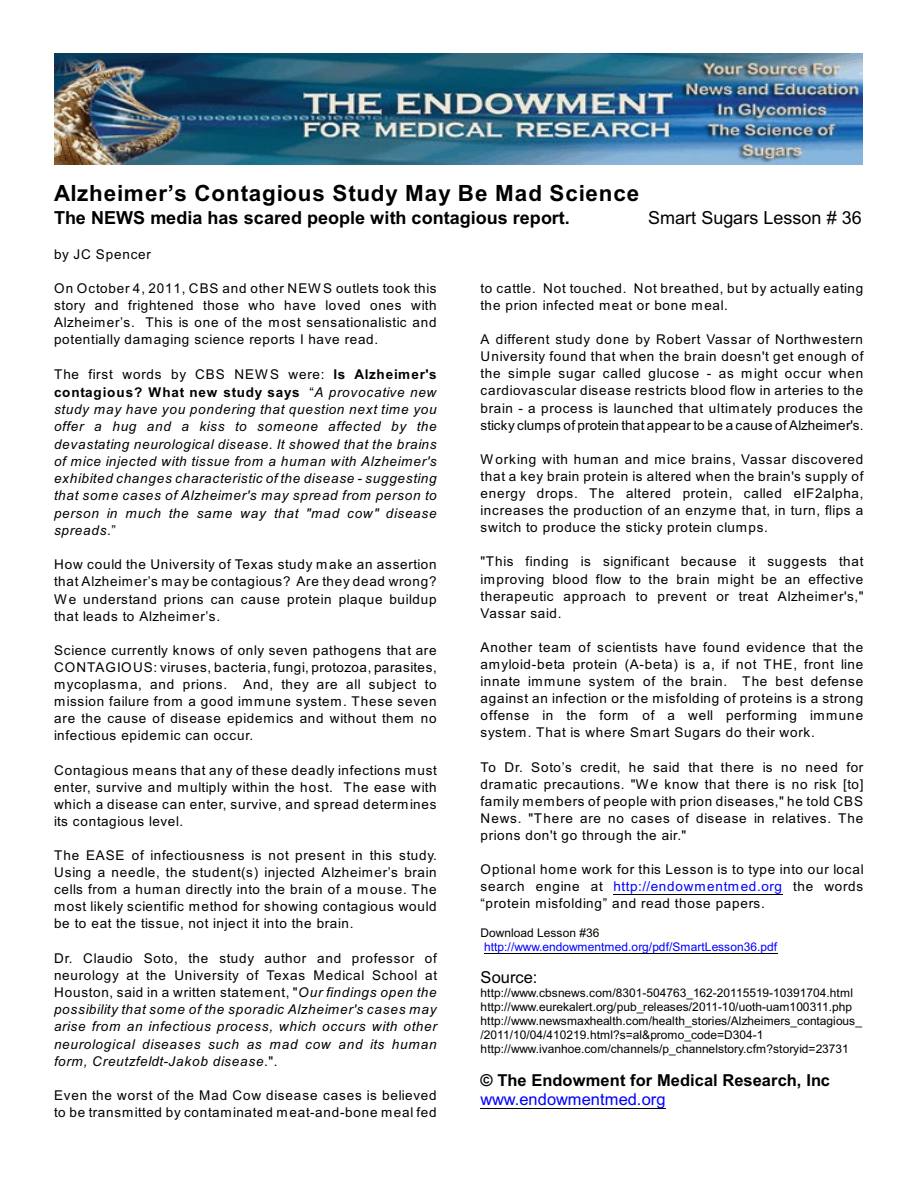
<style>
.page{position:relative;width:918px;height:1188px;background:#fff}
.page>*{position:absolute;margin:0;border:0;box-sizing:border-box;transform-origin:0 0}
.t1{font:700 22.35px "Arial";letter-spacing:.04em;color:#000}
.t2{font:700 18px "Arial";letter-spacing:.005em;color:#000}
.t3{font:18px "Arial";letter-spacing:.005em;color:#000}
.t4{font:700 16.5px "Arial";letter-spacing:.005em;color:#000}
.t5{font:16.5px "Arial";color:#00f}
.t6{font:16.5px "Arial";letter-spacing:.005em;color:#000}
.t7{font:13.5px/17.1px "Arial";letter-spacing:.055em;color:#000;text-align:justify}
.t8{font:italic 13.5px/17.4px "Arial";letter-spacing:.06em;color:#000;text-align:justify}
.t9{font:12px/13.8px "Arial";color:#000}
.t10{font:12px "Arial";letter-spacing:.01em;color:#00f}
.s1{font-style:normal}
.s2{font-weight:700;font-style:normal}
.s3{color:#00f}
</style>
<div class="page">
<hr style="left:613px;top:894px;width:170px;height:1px;background:#000">
<hr style="left:484px;top:953px;width:293px;height:1px;background:#000">
<hr style="left:481px;top:1108px;width:185px;height:1px;background:#000">
<img style="left:55px;top:54px;width:807px;height:111px">
<h1 class="t1" style="left:54px;top:185px;width:587px">Alzheimer’s Contagious Study May Be Mad Science</h1>
<h2 class="t2" style="left:54px;top:211px;width:517px">The NEWS media has scared people with contagious report.</h2>
<h2 class="t3" style="left:648px;top:211px;width:215px">Smart Sugars Lesson # 36</h2>
<p class="t7" style="left:54px;top:247px;width:99px">by JC Spencer</p>
<p class="t7" style="left:54px;top:281px;width:384px">On October 4, 2011, CBS and other NEWS outlets took this story and frightened those who have loved ones with Alzheimer’s. This is one of the most sensationalistic and potentially damaging science reports I have read.</p>
<p class="t8" style="left:54px;top:367px;width:384px"><span class="s1">The first words by CBS NEWS were:</span> <span class="s2">Is Alzheimer's contagious? What new study says</span> <span class="s1">“</span>A provocative new study may have you pondering that question next time you offer a hug and a kiss to someone affected by the devastating neurological disease. It showed that the brains of mice injected with tissue from a human with Alzheimer's exhibited changes characteristic of the disease - suggesting that some cases of Alzheimer's may spread from person to person in much the same way that "mad cow" disease spreads<span class="s1">.”</span></p>
<p class="t7" style="left:54px;top:557px;width:384px">How could the University of Texas study make an assertion that Alzheimer’s may be contagious? Are they dead wrong?<br>We understand prions can cause protein plaque buildup that leads to Alzheimer’s.</p>
<p class="t7" style="left:54px;top:643px;width:385px">Science currently knows of only seven pathogens that are CONTAGIOUS: viruses, bacteria, fungi, protozoa, parasites, mycoplasma, and prions. And, they are all subject to mission failure from a good immune system. These seven are the cause of disease epidemics and without them no infectious epidemic can occur.</p>
<p class="t7" style="left:54px;top:762px;width:385px">Contagious means that any of these deadly infections must enter, survive and multiply within the host. The ease with which a disease can enter, survive, and spread determines its contagious level.</p>
<p class="t7" style="left:54px;top:848px;width:385px">The EASE of infectiousness is not present in this study.<br>Using a needle, the student(s) injected Alzheimer’s brain cells from a human directly into the brain of a mouse. The most likely scientific method for showing contagious would be to eat the tissue, not inject it into the brain.</p>
<p class="t8" style="left:54px;top:951px;width:385px"><span class="s1">Dr. Claudio Soto, the study author and professor of neurology at the University of Texas Medical School at Houston, said in a written statement, "</span>Our findings open the possibility that some of the sporadic Alzheimer's cases may arise from an infectious process, which occurs with other neurological diseases such as mad cow and its human form, Creutzfeldt-Jakob disease<span class="s1">.".</span></p>
<p class="t7" style="left:54px;top:1088px;width:384px">Even the worst of the Mad Cow disease cases is believed to be transmitted by contaminated meat-and-bone meal fed</p>
<p class="t7" style="left:481px;top:281px;width:384px">to cattle. Not touched. Not breathed, but by actually eating the prion infected meat or bone meal.</p>
<p class="t7" style="left:481px;top:332px;width:385px">A different study done by Robert Vassar of Northwestern University found that when the brain doesn't get enough of the simple sugar called glucose - as might occur when cardiovascular disease restricts blood flow in arteries to the brain - a process is launched that ultimately produces the sticky clumps of protein that appear to be a cause of Alzheimer's.</p>
<p class="t7" style="left:481px;top:452px;width:385px">Working with human and mice brains, Vassar discovered that a key brain protein is altered when the brain's supply of energy drops. The altered protein, called eIF2alpha, increases the production of an enzyme that, in turn, flips a switch to produce the sticky protein clumps.</p>
<p class="t7" style="left:481px;top:554px;width:385px">"This finding is significant because it suggests that improving blood flow to the brain might be an effective therapeutic approach to prevent or treat Alzheimer's," Vassar said.</p>
<p class="t7" style="left:481px;top:640px;width:384px">Another team of scientists have found evidence that the amyloid-beta protein (A-beta) is a, if not THE, front line innate immune system of the brain. The best defense against an infection or the misfolding of proteins is a strong offense in the form of a well performing immune system. That is where Smart Sugars do their work.</p>
<p class="t7" style="left:481px;top:760px;width:384px">To Dr. Soto’s credit, he said that there is no need for dramatic precautions. "We know that there is no risk [to] family members of people with prion diseases," he told CBS News. "There are no cases of disease in relatives. The prions don't go through the air."</p>
<p class="t7" style="left:481px;top:862px;width:385px">Optional home work for this Lesson is to type into our local search engine at <span class="s3">http://endowmentmed.org</span> the words “protein misfolding” and read those papers.</p>
<p class="t9" style="left:481px;top:927px;width:120px">Download Lesson #36</p>
<p class="t10" style="left:484px;top:942px;width:295px">http://www.endowmentmed.org/pdf/SmartLesson36.pdf</p>
<p class="t6" style="left:481px;top:971px;width:58px">Source:</p>
<p class="t9" style="left:481px;top:987px;width:383px">http://www.cbsnews.com/8301-504763_162-20115519-10391704.html http://www.eurekalert.org/pub_releases/2011-10/uoth-uam100311.php http://www.newsmaxhealth.com/health_stories/Alzheimers_contagious_ /2011/10/04/410219.html?s=al&amp;promo_code=D304-1 http://www.ivanhoe.com/channels/p_channelstory.cfm?storyid=23731</p>
<p class="t4" style="left:481px;top:1074px;width:351px">© The Endowment for Medical Research, Inc</p>
<p class="t5" style="left:481px;top:1093px;width:187px">www.endowmentmed.org</p>
</div>
